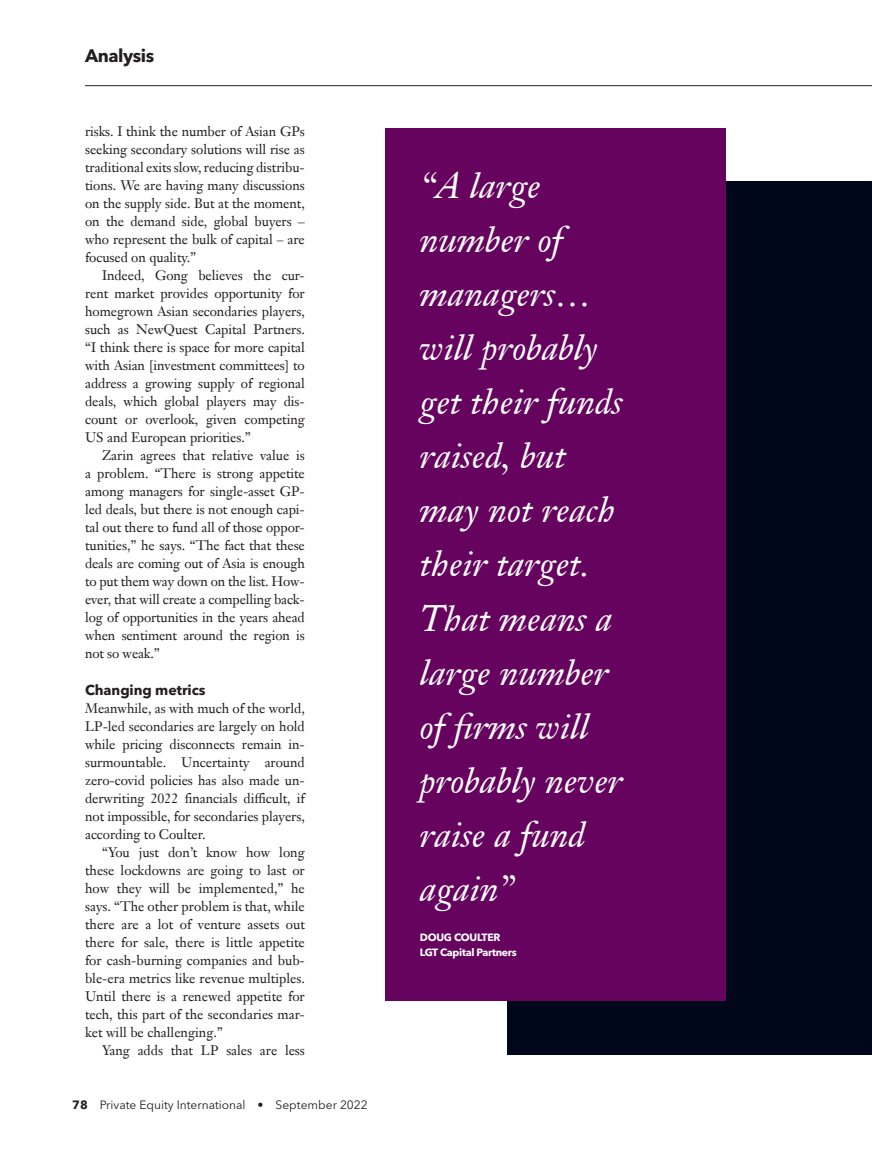
<style>
.page{position:relative;width:872px;height:1149px;background:#fff}
.page>*{position:absolute;margin:0;border:0;box-sizing:border-box;transform-origin:0 0}
.J2_Analysis_Quote_la{font:italic 36px/54px "Janson Text LT Pro";color:#fff}
.Analysis_Folio_Page{font:700 18px "Avenir Next LT Pro";letter-spacing:-.025em;color:#231f20}
.I_Analysis_Crosshead{font:700 14.25px "Avenir Next LT Pro";letter-spacing:-.005em;color:#231f20}
.G__Analysis_Body_Ind{font:13.5px/18px "Janson Text LT Pro";letter-spacing:-.005em;color:#231f20;text-align:justify}
.F_Analysis_Body_NO_i{font:13.5px/18px "Janson Text LT Pro";letter-spacing:-.005em;color:#231f20;text-align:justify}
.Folio_Date__Publicat{font:12px "Avenir Next LT Pro";color:#231f20}
.M_Analysis_quote_Com{font:700 10.5px "Avenir Next LT Pro";letter-spacing:-.025em;color:#fff}
.K_Analysis_quote_nam{font:700 10.5px "Avenir Next LT Pro";letter-spacing:-.025em;color:#fff}
.s1{font-weight:700}
</style>
<div class="page">
<hr style="left:85px;top:85px;width:787px;height:1px;background:#231f20">
<div style="left:507px;top:181px;width:365px;height:873px;background:#01071a"></div>
<div style="left:386px;top:128px;width:340px;height:872px;background:#65035f"></div>
<p class="Analysis_Folio_Page" style="left:85px;top:45px;width:71px">Analysis</p>
<p class="G__Analysis_Body_Ind" style="left:85px;top:122px;width:221px">risks. I think the number of Asian GPs seeking secondary solutions will rise as traditional exits slow, reducing distribu&shy;tions. We are having many discussions on the supply side. But at the moment, on the demand side, global buyers – who represent the bulk of capital – are focused on quality.”</p>
<p class="G__Analysis_Body_Ind" style="left:85px;top:266px;width:221px;text-indent:17px">Indeed, Gong believes the cur&shy;rent market provides opportunity for homegrown Asian secondaries players, such as NewQuest Capital Partners. “I think there is space for more capital with Asian [investment committees] to address a growing supply of regional deals, which global players may dis&shy;count or overlook, given competing US and European priorities.”</p>
<p class="G__Analysis_Body_Ind" style="left:85px;top:446px;width:221px;text-indent:17px">Zarin agrees that relative value is a problem. “There is strong appetite among managers for single-asset GP&shy;led deals, but there is not enough capi&shy;tal out there to fund all of those oppor&shy;tunities,” he says. “The fact that these deals are coming out of Asia is enough to put them way down on the list. How&shy;ever, that will create a compelling back&shy;log of opportunities in the years ahead when sentiment around the region is not so weak.”</p>
<p class="I_Analysis_Crosshead" style="left:85px;top:680px;width:122px">Changing metrics</p>
<p class="F_Analysis_Body_NO_i" style="left:85px;top:698px;width:221px">Meanwhile, as with much of the world, LP-led secondaries are largely on hold while pricing disconnects remain in&shy;surmountable. Uncertainty around zero-covid policies has also made un&shy;derwriting 2022 financials difficult, if not impossible, for secondaries players, according to Coulter.</p>
<p class="G__Analysis_Body_Ind" style="left:85px;top:842px;width:221px;text-indent:17px">“You just don’t know how long these lockdowns are going to last or how they will be implemented,” he says. “The other problem is that, while there are a lot of venture assets out there for sale, there is little appetite for cash-burning companies and bub&shy;ble-era metrics like revenue multiples.<br>Until there is a renewed appetite for tech, this part of the secondaries mar&shy;ket will be challenging.”</p>
<p class="G__Analysis_Body_Ind" style="left:102px;top:1040px;width:204px">Yang adds that LP sales are less</p>
<p class="Folio_Date__Publicat" style="left:72px;top:1097px;width:297px"><span class="s1">78</span> Private Equity International • September 2022</p>
<p class="J2_Analysis_Quote_la" style="left:420px;top:159px;width:204px">“A large number of managers… will probably get their funds raised, but may not reach their target.<br>That means a large number of firms will probably never raise a fund again”</p>
<p class="K_Analysis_quote_nam" style="left:420px;top:930px;width:82px">DOUG COULTER</p>
<p class="M_Analysis_quote_Com" style="left:420px;top:945px;width:98px">LGT Capital Partners</p>
</div>
